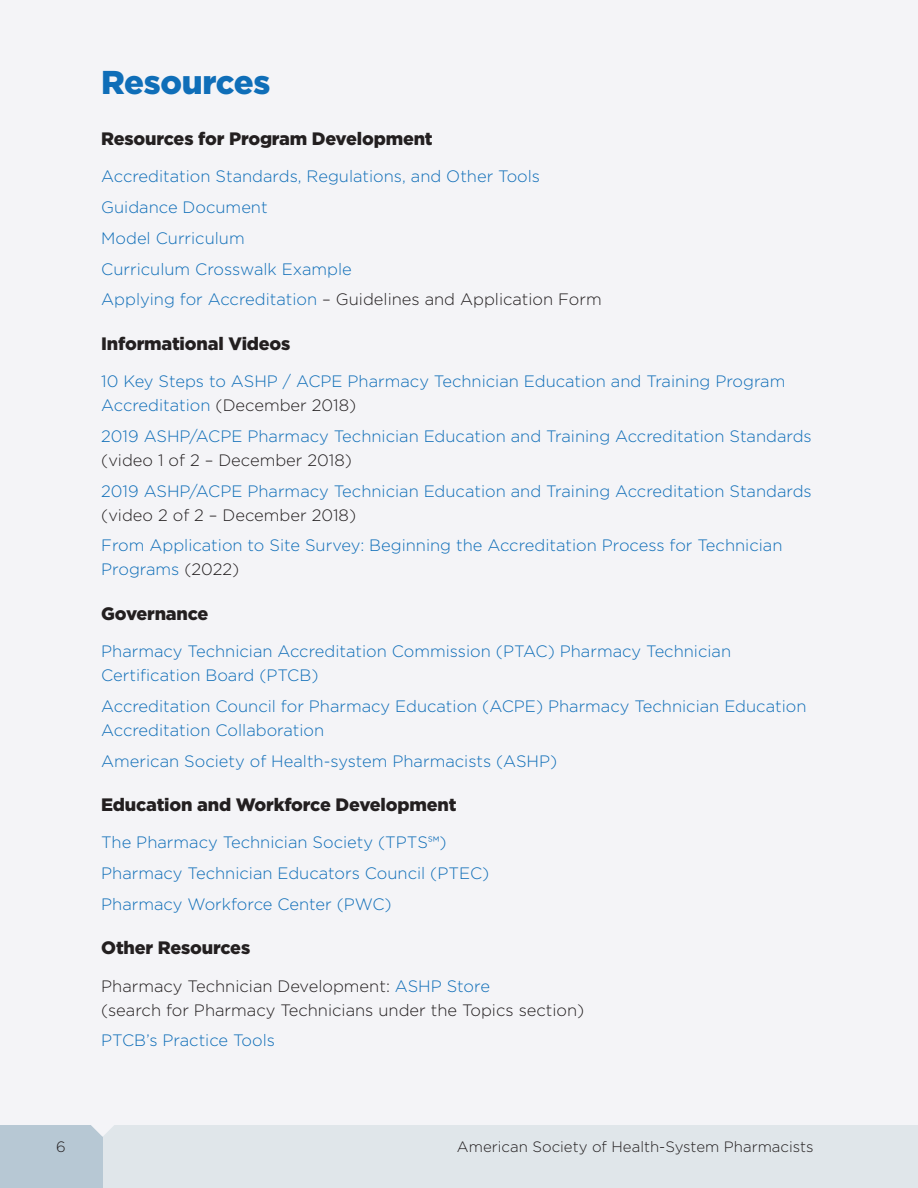
<style>
.page{position:relative;width:918px;height:1188px;background:#f4f4f7}
.page>*{position:absolute;margin:0;border:0;box-sizing:border-box;transform-origin:0 0}
.sub1{font:900 33px "Gotham";letter-spacing:-.01em;color:#0f6eb8}
.sub2{font:900 18px "Gotham";letter-spacing:-.01em;color:#231f20}
.bt{font:300 16.5px/24px "Gotham";color:#0f6eb8}
.bt-2{font:300 16.5px/24px "Gotham";color:#231f20}
.t1{font:300 15px "Gotham";color:#231f20}
.s1{color:#0f6eb8}
.s2{color:#231f20}
</style>
<div class="page">
<div style="left:0;top:1125px;width:918px;height:63px;background:#e0e6ea"></div>
<div style="left:0;top:1125px;width:103px;height:63px;background:#b7c8d4"></div>
<svg style="left:91px;top:1125px;width:23px;height:12px"></svg>
<p class="sub1" style="left:101px;top:59px;width:171px">Resources</p>
<p class="sub2" style="left:101px;top:126px;width:333px">Resources for Program Development</p>
<p class="bt" style="left:101px;top:164px;width:440px">Accreditation Standards, Regulations, and Other Tools</p>
<p class="bt" style="left:101px;top:195px;width:168px">Guidance Document</p>
<p class="bt" style="left:101px;top:226px;width:145px">Model Curriculum</p>
<p class="bt" style="left:101px;top:256px;width:252px">Curriculum Crosswalk Example</p>
<p class="bt-2" style="left:101px;top:287px;width:502px"><span class="s1">Applying for Accreditation</span> – Guidelines and Application Form</p>
<p class="sub2" style="left:101px;top:331px;width:191px">Informational Videos</p>
<p class="bt" style="left:101px;top:369px;width:686px">10 Key Steps to ASHP / ACPE Pharmacy Technician Education and Training Program<br>Accreditation <span class="s2">(December 2018)</span></p>
<p class="bt" style="left:101px;top:424px;width:712px">2019 ASHP/ACPE Pharmacy Technician Education and Training Accreditation Standards <span class="s2">(video 1 of 2 – December 2018)</span></p>
<p class="bt" style="left:101px;top:478px;width:712px">2019 ASHP/ACPE Pharmacy Technician Education and Training Accreditation Standards <span class="s2">(video 2 of 2 – December 2018)</span></p>
<p class="bt" style="left:101px;top:533px;width:683px">From Application to Site Survey: Beginning the Accreditation Process for Technician<br>Programs <span class="s2">(2022)</span></p>
<p class="sub2" style="left:101px;top:601px;width:109px">Governance</p>
<p class="bt" style="left:101px;top:639px;width:631px">Pharmacy Technician Accreditation Commission (PTAC) Pharmacy Technician<br>Certification Board (PTCB)</p>
<p class="bt" style="left:101px;top:694px;width:707px">Accreditation Council for Pharmacy Education (ACPE) Pharmacy Technician Education<br>Accreditation Collaboration</p>
<p class="bt" style="left:101px;top:748px;width:458px">American Society of Health-system Pharmacists (ASHP)</p>
<p class="sub2" style="left:101px;top:792px;width:357px">Education and Workforce Development</p>
<p class="bt" style="left:101px;top:830px;width:347px">The Pharmacy Technician Society (TPTS℠)</p>
<p class="bt" style="left:101px;top:861px;width:390px">Pharmacy Technician Educators Council (PTEC)</p>
<p class="bt" style="left:101px;top:892px;width:292px">Pharmacy Workforce Center (PWC)</p>
<p class="sub2" style="left:101px;top:935px;width:151px">Other Resources</p>
<p class="bt-2" style="left:101px;top:973px;width:485px">Pharmacy Technician Development: <span class="s1">ASHP Store<br></span>(search for Pharmacy Technicians under the Topics section)</p>
<p class="bt" style="left:101px;top:1028px;width:175px">PTCB’s Practice Tools</p>
<p class="t1" style="left:56px;top:1137px;width:11px">6</p>
<p class="t1" style="left:457px;top:1137px;width:358px">American Society of Health-System Pharmacists</p>
</div>
